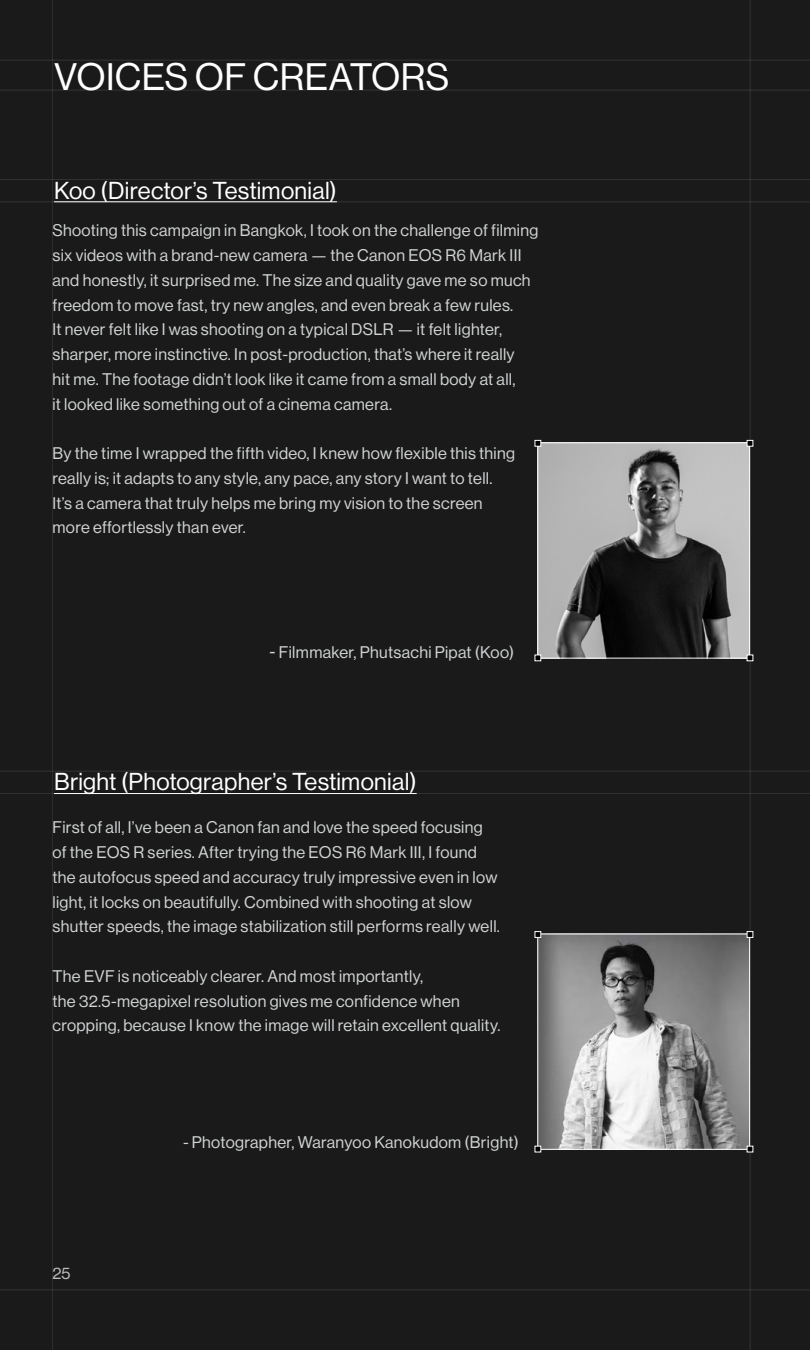
<style>
.page{position:relative;width:810px;height:1350px;background:#1a1a1a}
.page>*{position:absolute;margin:0;border:0;box-sizing:border-box;transform-origin:0 0}
.t1{font:37.5px "N Haas Grotesk DS Pro 55 Rg";letter-spacing:.01em;color:#fff}
.t2{font:24px "N Haas Grotesk DS Pro 55 Rg";letter-spacing:.01em;color:#fff}
.t3{font:16.5px/24.8px "N Haas Grotesk DS Pro 55 Rg";letter-spacing:.02em;color:#d1d3d4}
.t4{font:16.35px "N Haas Grotesk DS Pro 55 Rg";color:#bcbec0}
</style>
<div class="page">
<hr style="left:53px;top:0;width:1px;height:1350px;background:#fff">
<hr style="left:0;top:60px;width:810px;height:1px;background:#fff">
<hr style="left:750px;top:0;width:1px;height:1350px;background:#fff">
<hr style="left:0;top:90px;width:810px;height:1px;background:#fff">
<hr style="left:0;top:1290px;width:810px;height:1px;background:#fff">
<hr style="left:0;top:179px;width:810px;height:1px;background:#fff">
<hr style="left:0;top:202px;width:810px;height:1px;background:#fff">
<hr style="left:0;top:771px;width:810px;height:1px;background:#fff">
<hr style="left:0;top:794px;width:810px;height:1px;background:#fff">
<hr style="left:54px;top:793px;width:363px;height:1px;background:#fff">
<img style="left:540px;top:445px;width:208px;height:211px">
<div style="left:538px;top:443px;width:212px;height:215px;border:1px solid #fff"></div>
<svg style="left:535px;top:440px;width:6px;height:6px"></svg>
<svg style="left:747px;top:440px;width:6px;height:6px"></svg>
<svg style="left:535px;top:655px;width:6px;height:6px"></svg>
<svg style="left:747px;top:655px;width:6px;height:6px"></svg>
<img style="left:540px;top:936px;width:208px;height:212px">
<div style="left:538px;top:934px;width:212px;height:216px;border:1px solid #fff"></div>
<div style="left:535px;top:931px;width:6px;height:7px;border:1px solid #fff"></div>
<div style="left:747px;top:931px;width:6px;height:7px;border:1px solid #fff"></div>
<svg style="left:535px;top:1146px;width:6px;height:6px"></svg>
<svg style="left:747px;top:1146px;width:6px;height:6px"></svg>
<h1 class="t1" style="left:54px;top:55px;width:397px">VOICES OF CREATORS</h1>
<h2 class="t2" style="left:54px;top:177px;width:284px">Koo (Director’s Testimonial)</h2>
<p class="t3" style="left:52px;top:218px;width:487px">Shooting this campaign in Bangkok, I took on the challenge of filming six videos with a brand-new camera — the Canon EOS R6 Mark III and honestly, it surprised me. The size and quality gave me so much freedom to move fast, try new angles, and even break a few rules.<br>It never felt like I was shooting on a typical DSLR — it felt lighter, sharper, more instinctive. In post-production, that’s where it really<br>hit me. The footage didn’t look like it came from a small body at all,<br>it looked like something out of a cinema camera.</p>
<p class="t3" style="left:52px;top:441px;width:464px">By the time I wrapped the fifth video, I knew how flexible this thing really is; it adapts to any style, any pace, any story I want to tell.<br>It’s a camera that truly helps me bring my vision to the screen more effortlessly than ever.</p>
<p class="t3" style="left:270px;top:640px;width:246px">- Filmmaker, Phutsachi Pipat (Koo)</p>
<h2 class="t2" style="left:54px;top:768px;width:364px">Bright (Photographer’s Testimonial)</h2>
<p class="t3" style="left:53px;top:815px;width:449px">First of all, I’ve been a Canon fan and love the speed focusing of the EOS R series. After trying the EOS R6 Mark III, I found the autofocus speed and accuracy truly impressive even in low light, it locks on beautifully. Combined with shooting at slow shutter speeds, the image stabilization still performs really well.</p>
<p class="t3" style="left:53px;top:964px;width:449px">The EVF is noticeably clearer. And most importantly,<br>the 32.5-megapixel resolution gives me confidence when cropping, because I know the image will retain excellent quality.</p>
<p class="t4" style="left:52px;top:1264px;width:20px">25</p>
<p class="t3" style="left:183px;top:1130px;width:337px">- Photographer, Waranyoo Kanokudom (Bright)</p>
</div>
